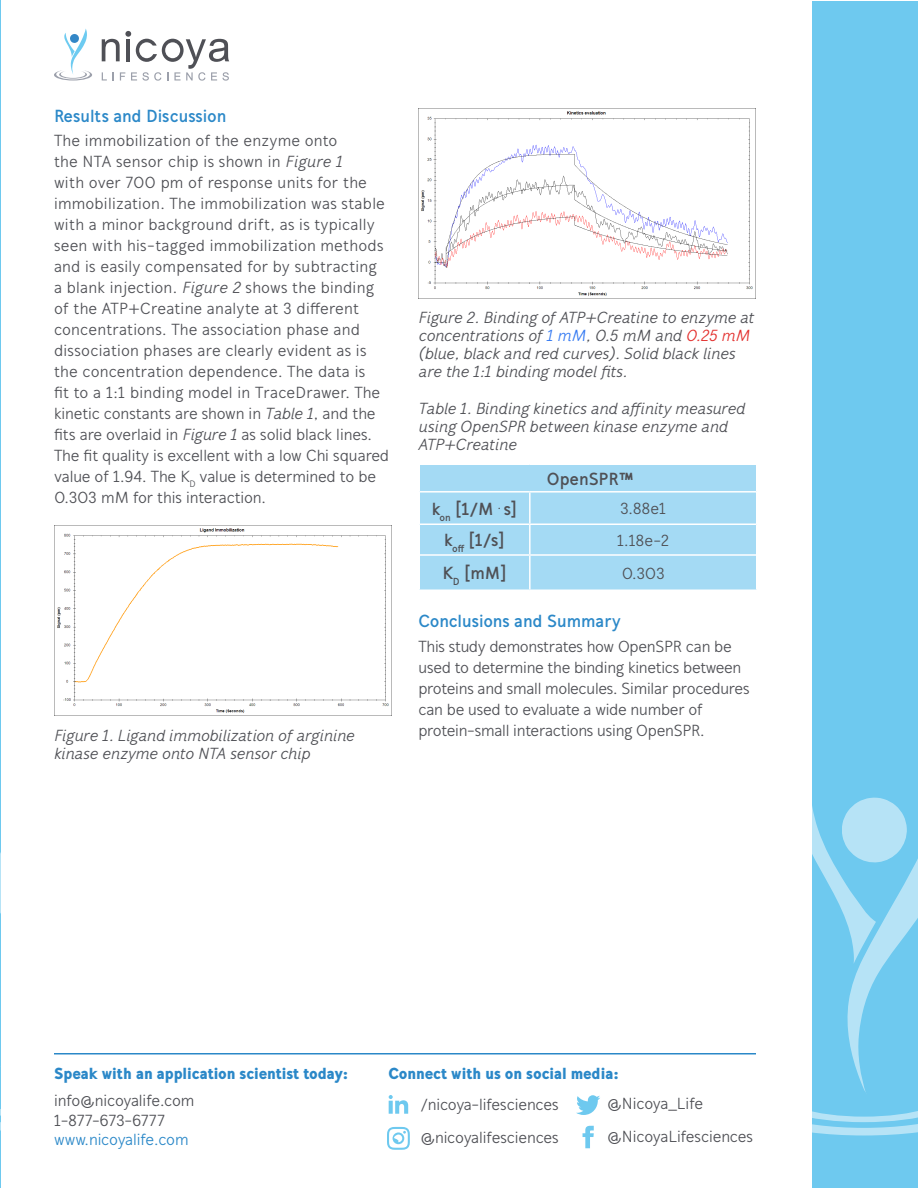
<style>
.page{position:relative;width:918px;height:1188px;background:#fff}
.page>*{position:absolute;margin:0;border:0;box-sizing:border-box;transform-origin:0 0}
.t1{font:700 18px "Mucho Sans";color:#2b88c8}
.TableText-GreyBold{font:700 18px "Mucho Sans";color:#4f5055}
.ContentText-Grey{font:16.5px/21px "Mucho Sans";color:#4f5055}
.FigureText{font:italic 16.5px/18px "Mucho Sans";color:#4f5055}
.t2{font:900 16.5px "Mucho Sans";color:#2b88c8}
.TableText-Grey{font:16.5px "Mucho Sans";color:#4f5055}
.s1{font-style:italic}
.s2{color:#357af2}
.s3{color:#e3302e}
.s4{color:#2b88c8}
</style>
<div class="page">
<hr style="left:0;top:0;width:1px;height:1188px;background:#6ec9ef">
<div style="left:812px;top:2px;width:106px;height:1186px;background:#6ec9ef"></div>
<svg style="left:725px;top:797px;width:193px;height:338px"></svg>
<svg style="left:102px;top:31px;width:127px;height:50px"></svg>
<svg style="left:54px;top:29px;width:38px;height:52px"></svg>
<hr style="left:54px;top:1053px;width:702px;height:1px;background:#2b88c8">
<svg style="left:583px;top:1126px;width:11px;height:22px"></svg>
<svg style="left:576px;top:1095px;width:24px;height:20px"></svg>
<svg style="left:389px;top:1095px;width:19px;height:19px"></svg>
<svg style="left:387px;top:1127px;width:23px;height:23px"></svg>
<img style="left:54px;top:525px;width:338px;height:190px">
<img style="left:418px;top:108px;width:338px;height:190px">
<div style="left:420px;top:465px;width:336px;height:125px;background:#a4daf4"></div>
<hr style="left:420px;top:491px;width:110px;height:2px;background:#fff">
<hr style="left:530px;top:491px;width:226px;height:2px;background:#fff">
<hr style="left:420px;top:523px;width:110px;height:2px;background:#fff">
<hr style="left:530px;top:523px;width:226px;height:2px;background:#fff">
<hr style="left:420px;top:554px;width:110px;height:2px;background:#fff">
<hr style="left:530px;top:554px;width:226px;height:2px;background:#fff">
<hr style="left:529px;top:493px;width:2px;height:30px;background:#fff">
<hr style="left:529px;top:525px;width:2px;height:29px;background:#fff">
<hr style="left:529px;top:556px;width:2px;height:34px;background:#fff">
<p class="t1" style="left:54px;top:105px;width:174px">Results and Discussion</p>
<p class="ContentText-Grey" style="left:54px;top:130px;width:337px">The immobilization of the enzyme onto<br>the NTA sensor chip is shown in <span class="s1">Figure 1<br></span>with over 700 pm of response units for the immobilization. The immobilization was stable with a minor background drift, as is typically seen with his-tagged immobilization methods and is easily compensated for by subtracting<br>a blank injection. <span class="s1">Figure 2</span> shows the binding of the ATP+Creatine analyte at 3 different concentrations. The association phase and dissociation phases are clearly evident as is the concentration dependence. The data is<br>fit to a 1:1 binding model in TraceDrawer. The kinetic constants are shown in <span class="s1">Table 1</span>, and the fits are overlaid in <span class="s1">Figure 1</span> as solid black lines.<br>The fit quality is excellent with a low Chi squared value of 1.94. The K<sub>D</sub> value is determined to be 0.303 mM for this interaction.</p>
<p class="FigureText" style="left:54px;top:727px;width:302px">Figure 1. Ligand immobilization of arginine kinase enzyme onto NTA sensor chip</p>
<p class="FigureText" style="left:418px;top:308px;width:337px">Figure 2. Binding of ATP+Creatine to enzyme at concentrations of <span class="s2">1 mM</span>, 0.5 mM and <span class="s3">0.25 mM </span>(blue, black and red curves). Solid black lines are the 1:1 binding model fits.</p>
<p class="FigureText" style="left:418px;top:400px;width:328px">Table 1. Binding kinetics and affinity measured using OpenSPR between kinase enzyme and<br>ATP+Creatine</p>
<p class="TableText-GreyBold" style="left:547px;top:468px;width:88px">OpenSPR™</p>
<p class="TableText-GreyBold" style="left:432px;top:498px;width:87px">k<sub>on</sub> [1/M <sup>.</sup> s]</p>
<p class="TableText-Grey" style="left:620px;top:499px;width:47px">3.88e1</p>
<p class="TableText-GreyBold" style="left:444px;top:529px;width:62px">k<sub>off</sub> [1/s]</p>
<p class="TableText-Grey" style="left:617px;top:531px;width:54px">1.18e-2</p>
<p class="TableText-GreyBold" style="left:442px;top:562px;width:66px">K<sub>D</sub> [mM]</p>
<p class="TableText-Grey" style="left:622px;top:564px;width:45px">0.303</p>
<p class="t1" style="left:418px;top:610px;width:204px">Conclusions and Summary</p>
<p class="ContentText-Grey" style="left:418px;top:636px;width:333px">This study demonstrates how OpenSPR can be used to determine the binding kinetics between proteins and small molecules. Similar procedures can be used to evaluate a wide number of protein-small interactions using OpenSPR.</p>
<p class="t2" style="left:54px;top:1063px;width:296px">Speak with an application scientist today:</p>
<p class="ContentText-Grey" style="left:54px;top:1090px;width:142px;line-height:19.8px">info@nicoyalife.com<br>1-877-673-6777 <span class="s4">www.nicoyalife.com</span></p>
<p class="t2" style="left:388px;top:1063px;width:232px">Connect with us on social media:</p>
<p class="ContentText-Grey" style="left:608px;top:1093px;width:97px">@Nicoya_Life</p>
<p class="ContentText-Grey" style="left:608px;top:1126px;width:147px">@NicoyaLifesciences</p>
<p class="ContentText-Grey" style="left:421px;top:1094px;width:139px">/nicoya-lifesciences</p>
<p class="ContentText-Grey" style="left:421px;top:1127px;width:139px">@nicoyalifesciences</p>
</div>
